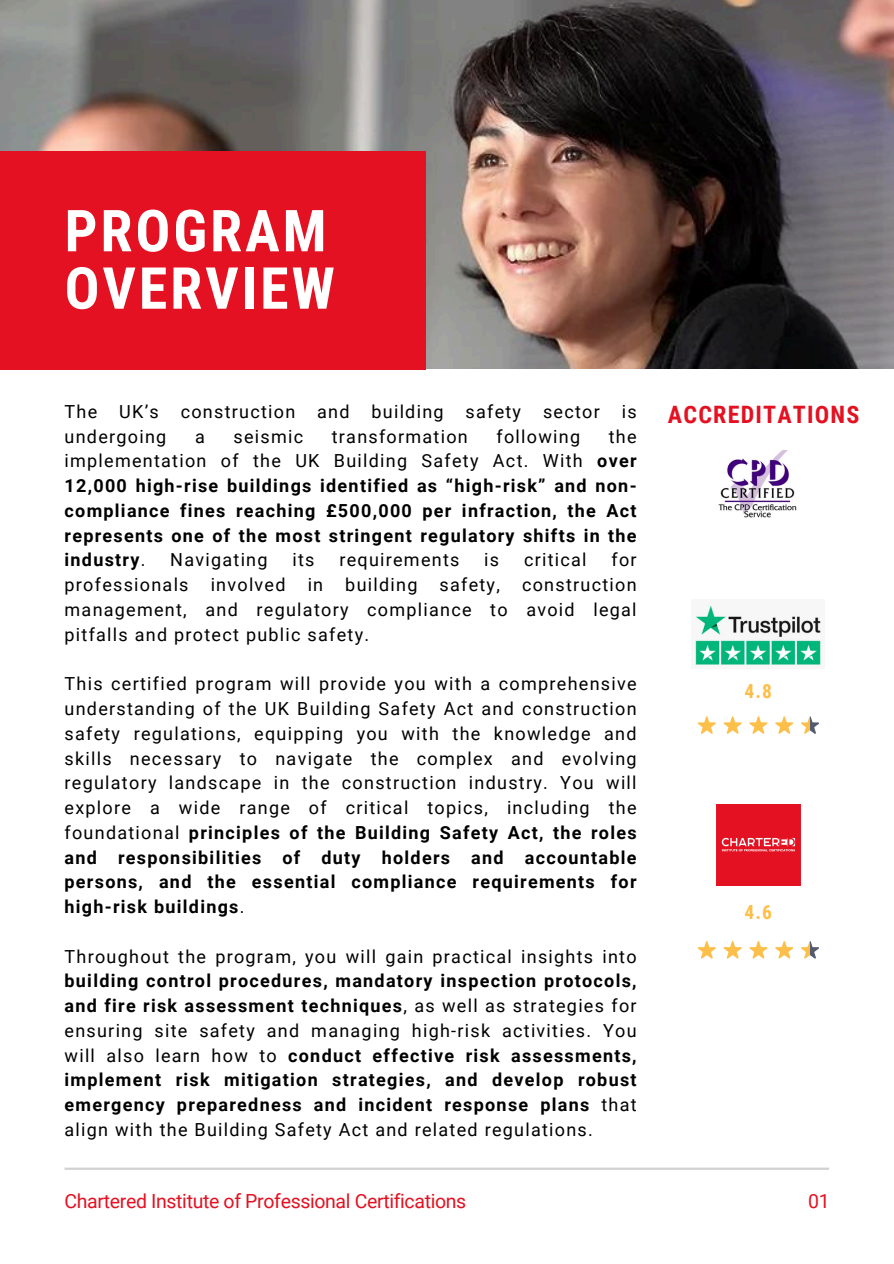
<style>
.page{position:relative;width:894px;height:1264px;background:#fff}
.page>*{position:absolute;margin:0;border:0;box-sizing:border-box;transform-origin:0 0}
.t1{font:700 57.9px/57.3px "Roboto Condensed";letter-spacing:.05em;color:#fff}
.t2{font:700 24px "Roboto Condensed";letter-spacing:.05em;color:#e31121}
.t3{font:19.5px "Roboto";letter-spacing:-.015em;color:#e31121}
.t4{font:700 19.5px "Roboto Condensed";color:#fcbf49}
.t5{font:18px/24.8px "Roboto";letter-spacing:.07em;color:#000;text-align:justify}
.t6{font:700 18px/24.8px "Roboto";letter-spacing:.07em;color:#000;text-align:justify}
.s1{font-weight:400}
.s2{font-weight:700}
</style>
<div class="page">
<img style="left:0;top:0;width:893px;height:369px">
<div style="left:0;top:151px;width:425px;height:219px;background:#e31121"></div>
<hr style="left:65px;top:1167px;width:763px;height:2px;background:#d1d1d1">
<img style="left:695px;top:605px;width:126px;height:60px">
<img style="left:716px;top:804px;width:84px;height:81px">
<svg style="left:697px;top:716px;width:122px;height:18px"></svg>
<svg style="left:697px;top:941px;width:122px;height:17px"></svg>
<img style="left:718px;top:450px;width:79px;height:68px">
<p class="t1" style="left:65px;top:203px;width:272px">PROGRAM<br>OVERVIEW</p>
<p class="t5" style="left:65px;top:399px;width:573px">The UK’s construction and building safety sector is undergoing</p>
<p class="t5" style="left:195px;top:424px;width:11px">a</p>
<p class="t5" style="left:233px;top:424px;width:71px">seismic</p>
<p class="t5" style="left:332px;top:424px;width:137px">transformation</p>
<p class="t5" style="left:496px;top:424px;width:85px">following</p>
<p class="t6" style="left:65px;top:424px;width:573px;text-indent:544px"><span class="s1">the implementation of the UK Building Safety Act. With</span> over 12,000 high-rise buildings identified as “high-risk” and non&shy;compliance fines reaching £500,000 per infraction, the Act represents one of the most stringent regulatory shifts in the industry<span class="s1">.</span></p>
<p class="t5" style="left:65px;top:548px;width:573px;text-indent:546px">for professionals involved in building safety, construction management, and regulatory compliance to avoid legal pitfalls and protect public safety.</p>
<h1 class="t5" style="left:65px;top:671px;width:573px">This certified program will provide you with a comprehensive understanding of the UK Building Safety Act and construction safety regulations, equipping you with the knowledge and skills necessary to navigate the complex and evolving regulatory landscape in the construction industry. You will explore a wide range of critical topics, including the foundational <span class="s2">principles of the Building Safety Act, the roles and responsibilities of duty holders and accountable persons, and the essential compliance requirements for high-risk buildings</span>.</h1>
<p class="t6" style="left:65px;top:944px;width:573px"><span class="s1">Throughout the program, you will gain practical insights into </span>building control procedures, mandatory inspection protocols, and fire risk assessment techniques<span class="s1">, as well as strategies for ensuring site safety and managing high-risk activities. You will also learn how to</span> conduct effective risk assessments, implement risk mitigation strategies, and develop robust emergency preparedness and incident response plans <span class="s1">that align with the Building Safety Act and related regulations.</span></p>
<p class="t5" style="left:170px;top:548px;width:99px">Navigating</p>
<p class="t5" style="left:292px;top:548px;width:24px">its</p>
<p class="t5" style="left:339px;top:548px;width:122px">requirements</p>
<p class="t5" style="left:484px;top:548px;width:16px">is</p>
<p class="t5" style="left:524px;top:548px;width:64px">critical</p>
<h2 class="t2" style="left:667px;top:401px;width:193px">ACCREDITATIONS</h2>
<p class="t4" style="left:744px;top:679px;width:29px">4.8</p>
<p class="t4" style="left:744px;top:900px;width:29px">4.6</p>
<p class="t3" style="left:65px;top:1189px;width:403px">Chartered Institute of Professional Certifications</p>
<p class="t3" style="left:808px;top:1189px;width:23px">01</p>
</div>
